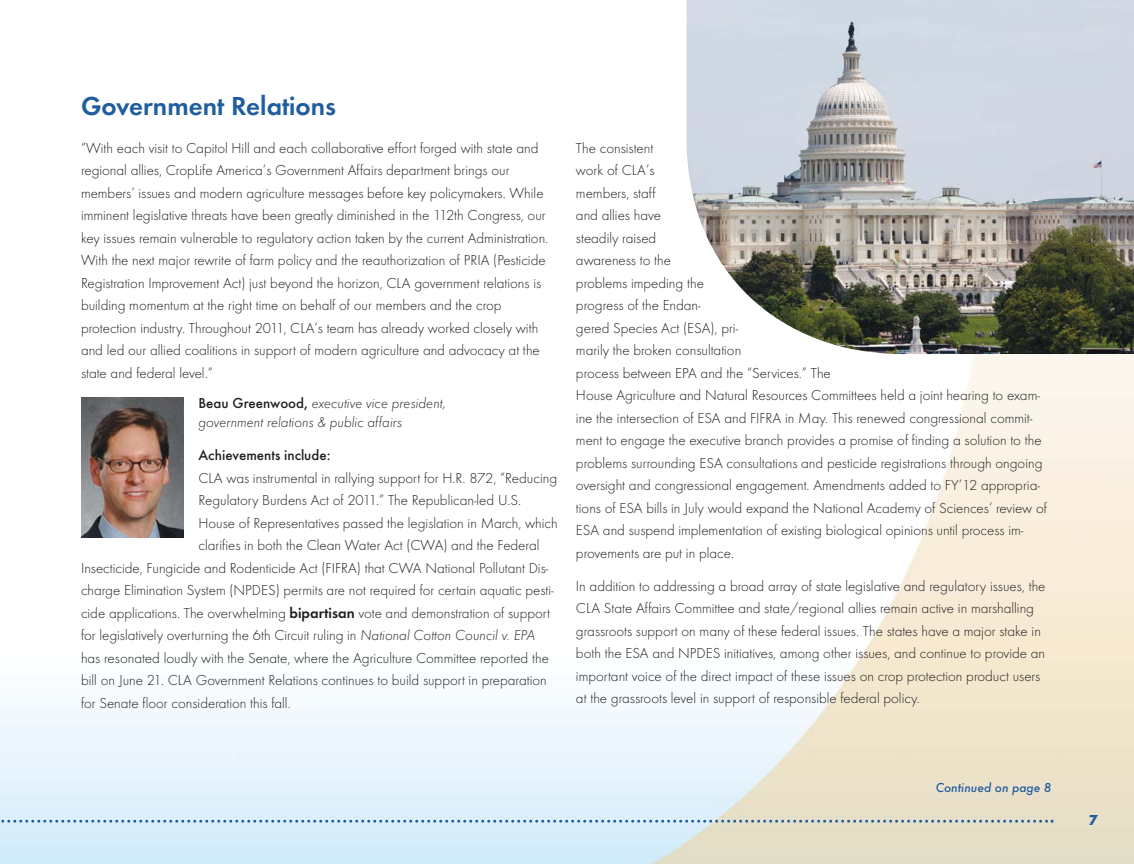
<style>
.page{position:relative;width:1134px;height:864px;background:#fff}
.page>*{position:absolute;margin:0;border:0;box-sizing:border-box;transform-origin:0 0}
.t1{font:600 27px "Futura T";color:#205d9d}
.t2{font:300 15px/22.5px "Futura T";color:#231f20}
.t3{font:italic 300 15px/19.5px "Futura T";color:#231f20}
.t4{font:500 15px "Futura T";color:#231f20}
.t5{font:700 15px "Futura T";color:#205d9d}
.t6{font:italic 500 13.5px "Futura T";color:#205d9d}
.s1{font-weight:500;font-style:normal}
.s2{font-weight:600}
.s3{font-style:italic}
</style>
<div class="page">
<img style="left:0;top:0;width:1134px;height:864px">
<img style="left:687px;top:0;width:447px;height:354px">
<img style="left:81px;top:398px;width:102px;height:139px">
<svg style="left:0;top:820px;width:1054px;height:3px;background:#9db9d0"></svg>
<h1 class="t1" style="left:81px;top:94px;width:257px">Government Relations</h1>
<p class="t2" style="left:81px;top:138px;width:469px">“With each visit to Capitol Hill and each collaborative effort forged with state and regional allies, CropLife America’s Government Affairs department brings our members’ issues and modern agriculture messages before key policymakers. While imminent legislative threats have been greatly diminished in the 112th Congress, our key issues remain vulnerable to regulatory action taken by the current Administration.<br>With the next major rewrite of farm policy and the reauthorization of PRIA (Pesticide Registration Improvement Act) just beyond the horizon, CLA government relations is building momentum at the right time on behalf of our members and the crop protection industry. Throughout 2011, CLA’s team has already worked closely with and led our allied coalitions in support of modern agriculture and advocacy at the state and federal level.”</p>
<p class="t3" style="left:198px;top:394px;width:249px"><span class="s1">Beau Greenwood,</span> executive vice president, government relations &amp; public affairs</p>
<p class="t4" style="left:198px;top:449px;width:134px">Achievements include:</p>
<p class="t2" style="left:198px;top:468px;width:360px">CLA was instrumental in rallying support for H.R. 872, “Reducing</p>
<p class="t2" style="left:198px;top:490px;width:324px">Regulatory Burdens Act of 2011.” The Republican-led U.S.</p>
<p class="t2" style="left:198px;top:513px;width:361px">House of Representatives passed the legislation in March, which</p>
<p class="t2" style="left:198px;top:535px;width:343px">clarifies in both the Clean Water Act (CWA) and the Federal</p>
<p class="t2" style="left:81px;top:558px;width:469px">Insecticide, Fungicide and Rodenticide Act (FIFRA) that CWA National Pollutant Dis-</p>
<p class="t2" style="left:81px;top:580px;width:474px">charge Elimination System (NPDES) permits are not required for certain aquatic pesti-</p>
<p class="t2" style="left:81px;top:603px;width:470px">cide applications. The overwhelming <span class="s2">bipartisan</span> vote and demonstration of support</p>
<p class="t2" style="left:81px;top:625px;width:456px">for legislatively overturning the 6th Circuit ruling in <span class="s3">National Cotton Council v. EPA</span></p>
<p class="t2" style="left:81px;top:648px;width:469px">has resonated loudly with the Senate, where the Agriculture Committee reported the</p>
<p class="t2" style="left:81px;top:670px;width:467px">bill on June 21. CLA Government Relations continues to build support in preparation</p>
<p class="t2" style="left:81px;top:693px;width:211px">for Senate floor consideration this fall.</p>
<p class="t2" style="left:576px;top:138px;width:472px">The consistent<br>work of CLA’s<br>members, staff<br>and allies have<br>steadily raised<br>awareness to the<br>problems impeding the<br>progress of the Endan-<br>gered Species Act (ESA), pri-<br>marily the broken consultation<br>process between EPA and the “Services.” The<br>House Agriculture and Natural Resources Committees held a joint hearing to exam&shy;ine the intersection of ESA and FIFRA in May. This renewed congressional commit&shy;ment to engage the executive branch provides a promise of finding a solution to the problems surrounding ESA consultations and pesticide registrations through ongoing oversight and congressional engagement. Amendments added to FY’12 appropria&shy;tions of ESA bills in July would expand the National Academy of Sciences’ review of ESA and suspend implementation of existing biological opinions until process im&shy;provements are put in place.</p>
<p class="t2" style="left:576px;top:576px;width:471px">In addition to addressing a broad array of state legislative and regulatory issues, the CLA State Affairs Committee and state/regional allies remain active in marshalling grassroots support on many of these federal issues. The states have a major stake in both the ESA and NPDES initiatives, among other issues, and continue to provide an important voice of the direct impact of these issues on crop protection product users at the grassroots level in support of responsible federal policy.</p>
<p class="t6" style="left:936px;top:782px;width:117px">Continued on page 8</p>
<p class="t5" style="left:1089px;top:814px;width:10px">7</p>
</div>
